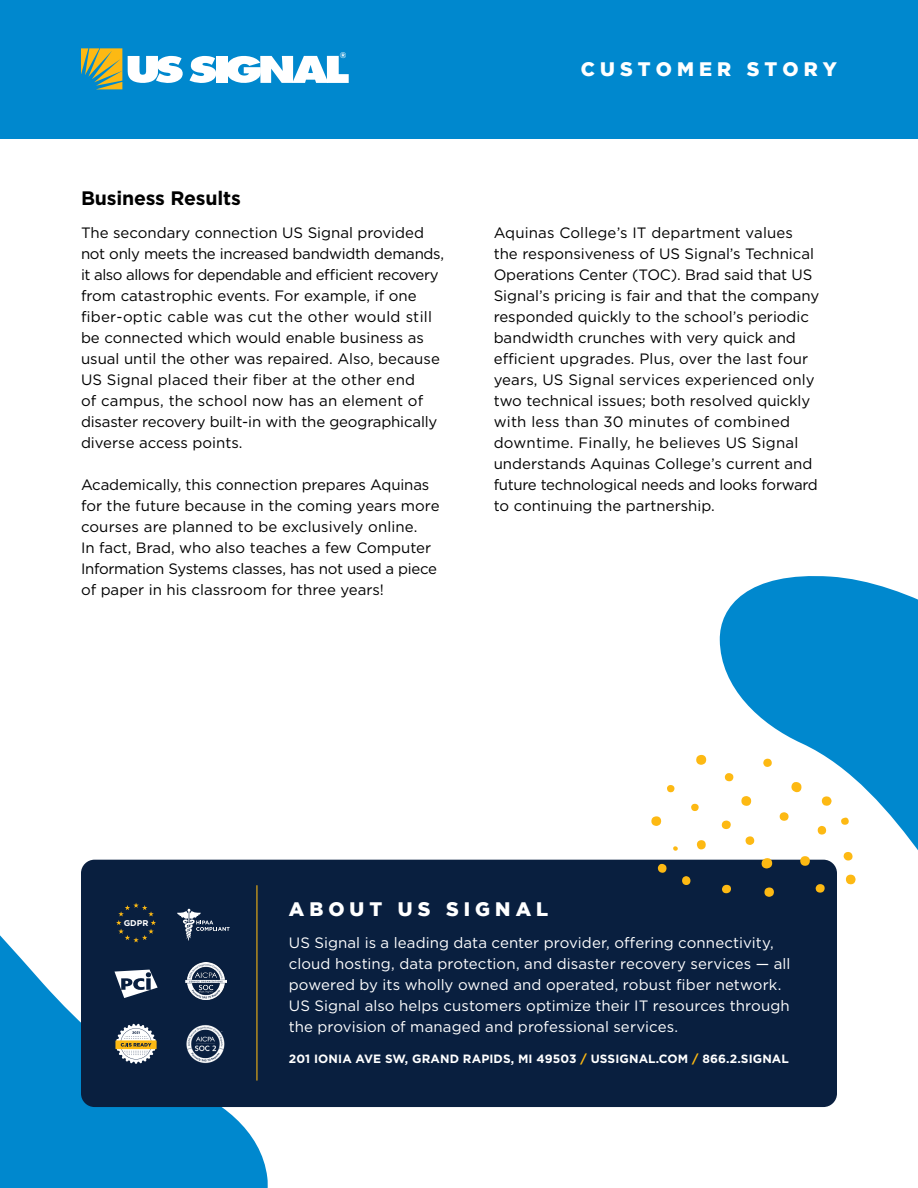
<style>
.page{position:relative;width:918px;height:1188px;background:#fff}
.page>*{position:absolute;margin:0;border:0;box-sizing:border-box;transform-origin:0 0}
.t1{font:900 19.5px "Gotham";letter-spacing:.26em;color:#fff}
.t2{font:700 19.5px "Gotham";letter-spacing:-.01em;color:#000}
.t3{font:15px/21px "Gotham";color:#000}
.t4{font:15px/21px "Gotham";letter-spacing:.005em;color:#fff}
.t5{font:700 12px "Gotham";letter-spacing:.01em;color:#fff}
.t6{font:700 8.4px "Gotham";color:#fff}
.t7{font:900 8.1px "Gotham";color:#fff}
.s1{color:#fdb913}
</style>
<div class="page">
<svg style="left:0;top:859px;width:271px;height:329px;fill:#0088ce"></svg>
<div style="left:0;top:0;width:918px;height:138px;background:#0088ce"></div>
<svg style="left:81px;top:48px;width:41px;height:41px"></svg>
<svg style="left:128px;top:56px;width:55px;height:27px"></svg>
<svg style="left:189px;top:56px;width:27px;height:27px"></svg>
<div style="left:216px;top:56px;width:11px;height:27px;background:#fff"></div>
<svg style="left:227px;top:55px;width:122px;height:28px"></svg>
<div style="left:81px;top:860px;width:756px;height:247px;background:#091f3f;border-radius:14px"></div>
<hr style="left:256px;top:886px;width:1px;height:194px;background:#fdb913">
<img style="left:186px;top:1025px;width:39px;height:39px">
<svg style="left:114px;top:970px;width:44px;height:28px"></svg>
<svg style="left:177px;top:909px;width:53px;height:32px"></svg>
<svg style="left:116px;top:903px;width:40px;height:39px"></svg>
<svg style="left:115px;top:1040px;width:42px;height:9px"></svg>
<svg style="left:116px;top:1023px;width:40px;height:41px"></svg>
<img style="left:185px;top:963px;width:41px;height:37px">
<svg style="left:696px;top:755px;width:11px;height:10px"></svg>
<svg style="left:651px;top:816px;width:10px;height:10px"></svg>
<svg style="left:697px;top:840px;width:9px;height:9px"></svg>
<svg style="left:658px;top:863px;width:9px;height:10px"></svg>
<div style="left:682px;top:876px;width:9px;height:9px;background:#fdb913;border-radius:50%"></div>
<svg style="left:667px;top:785px;width:8px;height:8px"></svg>
<svg style="left:691px;top:803px;width:8px;height:8px"></svg>
<svg style="left:673px;top:846px;width:5px;height:5px"></svg>
<svg style="left:719px;top:576px;width:199px;height:321px;fill:#0088ce"></svg>
<p class="t7" style="left:340px;top:51px;width:8px">®</p>
<h1 class="t2" style="left:81px;top:185px;width:161px">Business Results</h1>
<p class="t3" style="left:81px;top:221px;width:365px">The secondary connection US Signal provided not only meets the increased bandwidth demands, it also allows for dependable and efficient recovery from catastrophic events. For example, if one fiber-optic cable was cut the other would still be connected which would enable business as usual until the other was repaired. Also, because US Signal placed their fiber at the other end<br>of campus, the school now has an element of disaster recovery built-in with the geographically diverse access points.</p>
<p class="t3" style="left:81px;top:473px;width:360px">Academically, this connection prepares Aquinas for the future because in the coming years more courses are planned to be exclusively online.<br>In fact, Brad, who also teaches a few Computer Information Systems classes, has not used a piece of paper in his classroom for three years!</p>
<h1 class="t1" style="left:581px;top:58px;width:257px">CUSTOMER STORY</h1>
<p class="t3" style="left:494px;top:221px;width:327px">Aquinas College’s IT department values the responsiveness of US Signal’s Technical Operations Center (TOC). Brad said that US Signal’s pricing is fair and that the company responded quickly to the school’s periodic bandwidth crunches with very quick and efficient upgrades. Plus, over the last four years, US Signal services experienced only two technical issues; both resolved quickly with less than 30 minutes of combined downtime. Finally, he believes US Signal understands Aquinas College’s current and future technological needs and looks forward to continuing the partnership.</p>
<p class="t6" style="left:124px;top:917px;width:26px">GDPR</p>
<h1 class="t1" style="left:289px;top:898px;width:261px">ABOUT US SIGNAL</h1>
<p class="t4" style="left:289px;top:932px;width:503px">US Signal is a leading data center provider, offering connectivity, cloud hosting, data protection, and disaster recovery services — all powered by its wholly owned and operated, robust fiber network.<br>US Signal also helps customers optimize their IT resources through the provision of managed and professional services.</p>
<p class="t5" style="left:289px;top:1051px;width:502px">201 IONIA AVE SW, GRAND RAPIDS, MI 49503 <span class="s1">/</span> USSIGNAL.COM <span class="s1">/</span> 866.2.SIGNAL</p>
</div>
